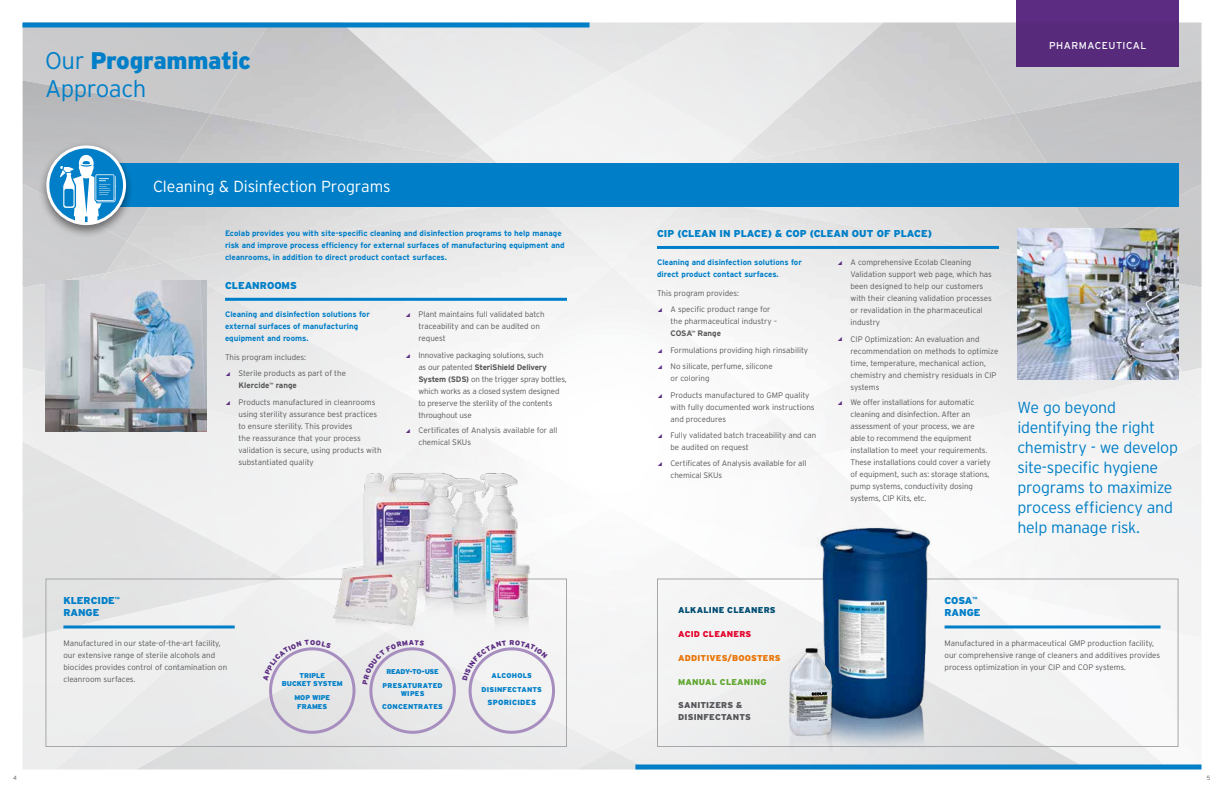
<style>
.page{position:relative;width:1224px;height:792px;background:#fff}
.page>*{position:absolute;margin:0;border:0;box-sizing:border-box;transform-origin:0 0}
.t1{font:900 24px/28px "Interstate";letter-spacing:-.02em;color:#007fc8}
.t2{font:300 16px/20px "Interstate";letter-spacing:-.02em;color:#007fc8}
.t3{font:300 16px "Interstate";letter-spacing:-.01em;color:#fff}
.t4{font:900 10px/12px "Interstate";color:#007fc8}
.t5{font:10px "Interstate";letter-spacing:.05em;color:#fff}
.t6{font:900 8.5px/12px "Interstate";letter-spacing:.015em;color:#55565a}
.t7{font:900 8.5px "Interstate";letter-spacing:.02em;color:#e97406}
.t8{font:900 8.5px "Interstate";letter-spacing:.02em;color:#004d72}
.t9{font:900 8.5px "Interstate";letter-spacing:.02em;color:#61a730}
.t10{font:900 8.5px "Interstate";letter-spacing:.02em;color:#e4032c}
.t11{font:300 8px/12px "Interstate";color:#575756}
.t12{font:700 8px/12px "Interstate";color:#007fc8}
.t13{font:300 8px/12px "Interstate";letter-spacing:-.02em;color:#575756}
.t14{font:900 7.4px "Interstate";letter-spacing:.03em;color:#007fc8}
.t15{font:900 7px/13.4px "Interstate";letter-spacing:.02em;color:#007fc8;text-align:center}
.t16{font:900 7px/13.4px "Interstate";letter-spacing:-.015em;color:#007fc8;text-align:center}
.t17{font:900 7px/8.4px "Interstate";letter-spacing:-.01em;color:#007fc8;text-align:center}
.t18{font:900 7px/8.4px "Interstate";letter-spacing:-.005em;color:#007fc8;text-align:center}
.t19{font:900 7px "Interstate";color:#5b2c82}
.t20{font:300 6px "Interstate";color:#575756}
.s1{font-weight:300}
.s2{color:#5b2c82}
.s3{font-weight:700}
</style>
<div class="page">
<div style="left:992px;top:583px;width:210px;height:182px;background:#f5f6f6"></div>
<img style="left:1179px;top:241px;width:23px;height:32px">
<img style="left:1183px;top:273px;width:19px;height:95px">
<img style="left:1179px;top:262px;width:4px;height:110px">
<div style="left:1014px;top:22px;width:188px;height:59px;background:#cccdcf"></div>
<div style="left:883px;top:22px;width:131px;height:91px;background:#cdcdcf"></div>
<div style="left:821px;top:376px;width:381px;height:197px;background:#f4f3f4"></div>
<img style="left:386px;top:632px;width:368px;height:118px">
<img style="left:106px;top:22px;width:373px;height:240px">
<img style="left:460px;top:147px;width:19px;height:10px">
<div style="left:479px;top:74px;width:267px;height:89px;background:#f1f1f2"></div>
<img style="left:127px;top:113px;width:333px;height:149px">
<img style="left:316px;top:157px;width:219px;height:6px">
<img style="left:1014px;top:81px;width:188px;height:160px">
<img style="left:765px;top:113px;width:333px;height:123px">
<img style="left:689px;top:157px;width:219px;height:6px">
<img style="left:217px;top:207px;width:791px;height:210px">
<img style="left:262px;top:580px;width:124px;height:190px">
<img style="left:274px;top:455px;width:332px;height:123px">
<img style="left:42px;top:262px;width:124px;height:110px">
<img style="left:207px;top:290px;width:240px;height:165px">
<img style="left:166px;top:236px;width:150px;height:54px">
<div style="left:535px;top:207px;width:154px;height:60px;background:#eee"></div>
<img style="left:23px;top:573px;width:251px;height:65px">
<img style="left:23px;top:583px;width:239px;height:187px">
<img style="left:23px;top:376px;width:381px;height:197px">
<div style="left:22px;top:23px;width:568px;height:5px;background:#007fc8"></div>
<div style="left:635px;top:765px;width:567px;height:5px;background:#007fc8"></div>
<img style="left:45px;top:281px;width:162px;height:150px">
<img style="left:1017px;top:229px;width:162px;height:150px">
<div style="left:57px;top:163px;width:1122px;height:44px;background:#007fc8"></div>
<div style="left:38px;top:141px;width:97px;height:97px;background:#000;opacity:.5"></div>
<svg style="left:48px;top:147px;width:77px;height:77px"></svg>
<svg style="left:60px;top:155px;width:56px;height:68px"></svg>
<div style="left:46px;top:145px;width:80px;height:80px;border:3px solid #fff;border-radius:50%"></div>
<hr style="left:225px;top:298px;width:342px;height:3px;background:#007fc8">
<hr style="left:657px;top:246px;width:342px;height:3px;background:#007fc8">
<hr style="left:63px;top:625px;width:172px;height:3px;background:#007fc8">
<hr style="left:945px;top:625px;width:216px;height:3px;background:#007fc8">
<div style="left:45px;top:578px;width:522px;height:169px;border:1px solid #a5a7aa"></div>
<div style="left:657px;top:578px;width:522px;height:169px;border:1px solid #a5a7aa"></div>
<img style="left:328px;top:460px;width:231px;height:189px">
<div style="left:369px;top:647px;width:87px;height:87px;border:3px solid #a78ebf;border-radius:50%"></div>
<div style="left:269px;top:647px;width:87px;height:87px;border:3px solid #a78ebf;border-radius:50%"></div>
<img style="left:754px;top:503px;width:238px;height:267px">
<img style="left:789px;top:648px;width:43px;height:112px">
<div style="left:1017px;top:0;width:162px;height:67px;background:#5b2c82"></div>
<svg style="left:362px;top:640px;width:62px;height:44px;background:#e4e3e7"></svg>
<svg style="left:263px;top:640px;width:68px;height:41px"></svg>
<svg style="left:462px;top:640px;width:96px;height:97px"></svg>
<h1 class="t1" style="left:45px;top:47px;width:207px"><span class="s1">Our</span> Programmatic<br><span class="s1">Approach</span></h1>
<p class="t5" style="left:1049px;top:39px;width:99px">PHARMACEUTICAL</p>
<h2 class="t3" style="left:153px;top:177px;width:239px">Cleaning &amp; Disinfection Programs</h2>
<p class="t12" style="left:225px;top:227px;width:341px">Ecolab provides you with site-specific cleaning and disinfection programs to help manage risk and improve process efficiency for external surfaces of manufacturing equipment and cleanrooms, in addition to direct product contact surfaces.</p>
<p class="t4" style="left:657px;top:227px;width:277px">CIP (CLEAN IN PLACE) &amp; COP (CLEAN OUT OF PLACE)</p>
<p class="t12" style="left:657px;top:256px;width:146px">Cleaning and disinfection solutions for direct product contact surfaces.</p>
<p class="t11" style="left:657px;top:285px;width:115px;line-height:16.5px">This program provides:<br><span class="s2">◢</span> A specific product range for</p>
<p class="t11" style="left:670px;top:316px;width:108px">the pharmaceutical industry –<br><span class="s3">COSA</span><sup>™</sup> <span class="s3">Range</span></p>
<p class="t11" style="left:657px;top:342px;width:153px;line-height:16.5px"><span class="s2">◢</span> Formulations providing high rinsability <span class="s2">◢</span> No silicate, perfume, silicone</p>
<p class="t11" style="left:657px;top:370px;width:154px;line-height:16.5px;text-indent:13px">or coloring<br><span class="s2">◢</span> Products manufactured to GMP quality</p>
<p class="t11" style="left:670px;top:401px;width:146px">with fully documented work instructions and procedures</p>
<p class="t11" style="left:670px;top:430px;width:147px;text-indent:-13px"><span class="s2">◢</span> Fully validated batch traceability and can be audited on request</p>
<p class="t11" style="left:670px;top:457px;width:137px;text-indent:-13px"><span class="s2">◢</span> Certificates of Analysis available for all chemical SKUs</p>
<p class="t11" style="left:850px;top:256px;width:143px;text-indent:-13px"><span class="s2">◢</span> A comprehensive Ecolab Cleaning Validation support web page, which has been designed to help our customers with their cleaning validation processes or revalidation in the pharmaceutical industry</p>
<p class="t11" style="left:850px;top:333px;width:149px;text-indent:-13px"><span class="s2">◢</span> CIP Optimization: An evaluation and recommendation on methods to optimize time, temperature, mechanical action, chemistry and chemistry residuals in CIP systems</p>
<p class="t11" style="left:850px;top:396px;width:142px;text-indent:-13px"><span class="s2">◢</span> We offer installations for automatic cleaning and disinfection. After an assessment of your process, we are able to recommend the equipment installation to meet your requirements.<br>These installations could cover a variety of equipment, such as: storage stations, pump systems, conductivity dosing systems, CIP Kits, etc.</p>
<p class="t4" style="left:225px;top:279px;width:73px">CLEANROOMS</p>
<p class="t12" style="left:225px;top:308px;width:146px">Cleaning and disinfection solutions for external surfaces of manufacturing equipment and rooms.</p>
<p class="t11" style="left:225px;top:349px;width:123px;line-height:16.5px">This program includes:<br><span class="s2">◢</span> Sterile products as part of the</p>
<p class="t11" style="left:225px;top:377px;width:152px;line-height:16.5px;text-indent:13px"><span class="s3">Klercide</span><sup>™</sup> <span class="s3">range<br></span><span class="s2">◢</span> Products manufactured in cleanrooms</p>
<p class="t11" style="left:238px;top:408px;width:145px">using sterility assurance best practices to ensure sterility. This provides<br>the reassurance that your process validation is secure, using products with substantiated quality</p>
<p class="t11" style="left:418px;top:308px;width:128px;text-indent:-13px"><span class="s2">◢</span> Plant maintains full validated batch traceability and can be audited on request</p>
<p class="t13" style="left:418px;top:349px;width:150px;text-indent:-13px"><span class="s2">◢</span> Innovative packaging solutions, such<br>as our patented <span class="s3">SteriShield Delivery System (SDS)</span> on the trigger spray bottles, which works as a closed system designed to preserve the sterility of the contents throughout use</p>
<p class="t11" style="left:418px;top:424px;width:141px;text-indent:-13px"><span class="s2">◢</span> Certificates of Analysis available for all chemical SKUs</p>
<h2 class="t2" style="left:1017px;top:398px;width:162px">We go beyond identifying the right chemistry - we develop site-specific hygiene programs to maximize process efficiency and help manage risk.</h2>
<p class="t4" style="left:63px;top:595px;width:58px">KLERCIDE<sup>™<br></sup>RANGE</p>
<p class="t11" style="left:63px;top:638px;width:165px">Manufactured in our state-of-the-art facility, our extensive range of sterile alcohols and biocides provides control of contamination on cleanroom surfaces.</p>
<p class="t17" style="left:282px;top:671px;width:62px">TRIPLE<br>BUCKET SYSTEM</p>
<p class="t18" style="left:294px;top:693px;width:37px">MOP WIPE<br>FRAMES</p>
<p class="t16" style="left:383px;top:665px;width:62px">READY-TO-USE<br>PRESATURATED</p>
<p class="t15" style="left:382px;top:687px;width:62px">WIPES<br>CONCENTRATES</p>
<p class="t19" style="left:509px;top:638px;width:7px">R</p>
<p class="t15" style="left:482px;top:669px;width:62px">ALCOHOLS<br>DISINFECTANTS</p>
<p class="t14" style="left:488px;top:698px;width:50px">SPORICIDES</p>
<p class="t8" style="left:678px;top:605px;width:99px">ALKALINE CLEANERS</p>
<p class="t10" style="left:678px;top:629px;width:75px">ACID CLEANERS</p>
<p class="t7" style="left:678px;top:653px;width:104px">ADDITIVES/BOOSTERS</p>
<p class="t9" style="left:678px;top:676px;width:90px">MANUAL CLEANING</p>
<p class="t6" style="left:678px;top:699px;width:74px">SANITIZERS &amp;<br>DISINFECTANTS</p>
<p class="t4" style="left:945px;top:595px;width:38px">COSA<sup>™<br></sup>RANGE</p>
<p class="t11" style="left:945px;top:638px;width:217px">Manufactured in a pharmaceutical GMP production facility, our comprehensive range of cleaners and additives provides process optimization in your CIP and COP systems.</p>
<p class="t20" style="left:13px;top:774px;width:5px">4</p>
<p class="t20" style="left:1207px;top:774px;width:5px">5</p>
</div>
